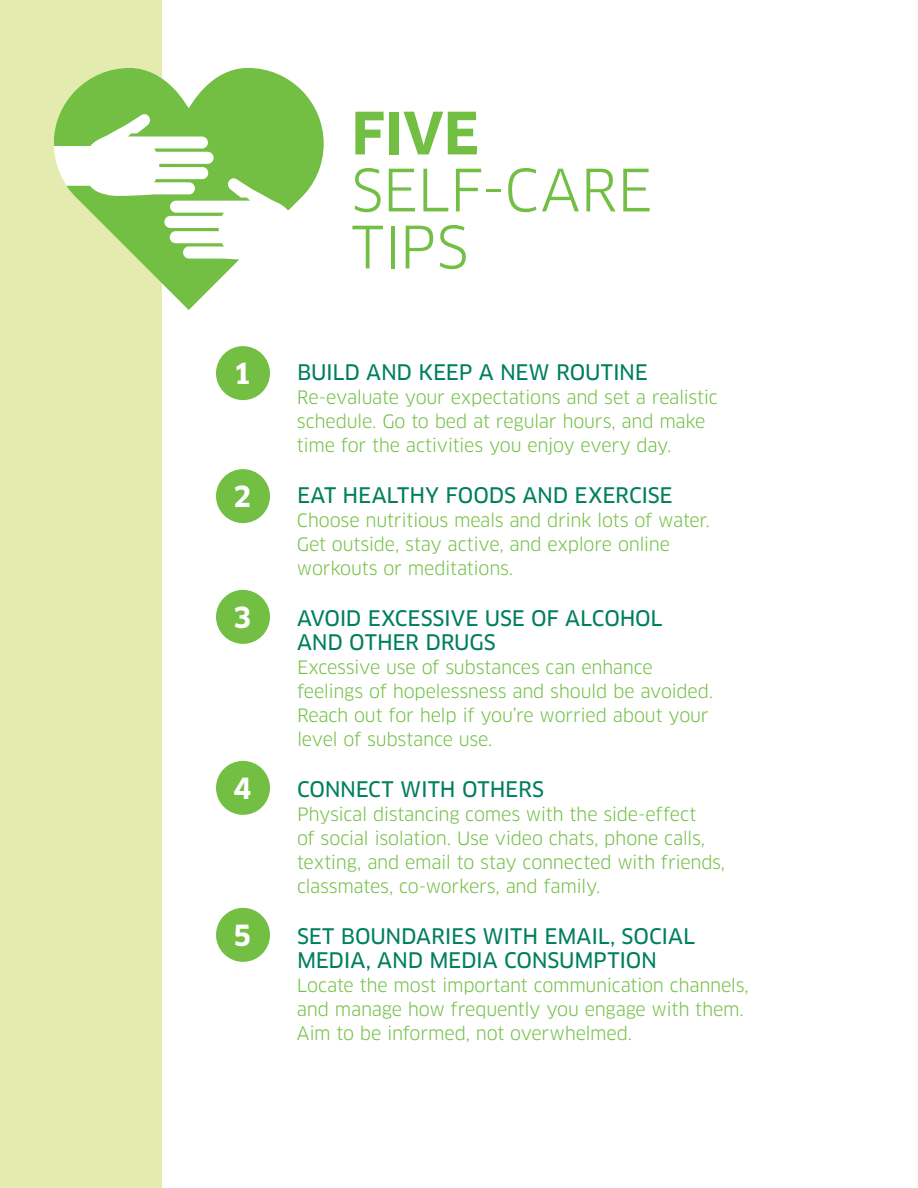
<style>
.page{position:relative;width:918px;height:1188px;background:#fff}
.page>*{position:absolute;margin:0;border:0;box-sizing:border-box;transform-origin:0 0}
.t1{font:57px/57px "Clan OT";letter-spacing:-.005em;color:#72bf44}
.t2{font:700 57px "Clan OT";color:#72bf44}
.t3{font:700 28.5px "Clan OT";color:#fff}
.t4{font:21px/24px "Clan OT News";letter-spacing:-.01em;color:#007f5d}
.t5{font:18px/24px "Clan OT";letter-spacing:-.015em;color:#72bf44}
</style>
<div class="page">
<div style="left:0;top:0;width:162px;height:1188px;background:#e3ecae"></div>
<div style="left:216px;top:346px;width:54px;height:54px;background:#72bf44;border-radius:50%"></div>
<div style="left:216px;top:469px;width:54px;height:54px;background:#72bf44;border-radius:50%"></div>
<div style="left:216px;top:590px;width:54px;height:54px;background:#72bf44;border-radius:50%"></div>
<div style="left:216px;top:761px;width:54px;height:54px;background:#72bf44;border-radius:50%"></div>
<div style="left:216px;top:908px;width:54px;height:54px;background:#72bf44;border-radius:50%"></div>
<svg style="left:54px;top:68px;width:270px;height:242px"></svg>
<h2 class="t3" style="left:233px;top:357px;width:20px">1</h2>
<h2 class="t3" style="left:233px;top:480px;width:20px">2</h2>
<h2 class="t3" style="left:233px;top:601px;width:20px">3</h2>
<h2 class="t3" style="left:233px;top:772px;width:20px">4</h2>
<h2 class="t3" style="left:233px;top:919px;width:20px">5</h2>
<h1 class="t2" style="left:351px;top:100px;width:129px">FIVE</h1>
<h1 class="t1" style="left:351px;top:162px;width:303px">SELF-CARE<br>TIPS</h1>
<p class="t4" style="left:297px;top:360px;width:352px">BUILD AND KEEP A NEW ROUTINE</p>
<p class="t5" style="left:297px;top:385px;width:422px">Re-evaluate your expectations and set a realistic schedule. Go to bed at regular hours, and make time for the activities you enjoy every day.</p>
<p class="t4" style="left:297px;top:483px;width:377px">EAT HEALTHY FOODS AND EXERCISE</p>
<p class="t5" style="left:297px;top:508px;width:414px">Choose nutritious meals and drink lots of water.<br>Get outside, stay active, and explore online workouts or meditations.</p>
<p class="t4" style="left:297px;top:606px;width:367px">AVOID EXCESSIVE USE OF ALCOHOL<br>AND OTHER DRUGS</p>
<p class="t5" style="left:297px;top:655px;width:418px">Excessive use of substances can enhance feelings of hopelessness and should be avoided.<br>Reach out for help if you’re worried about your level of substance use.</p>
<p class="t4" style="left:297px;top:777px;width:249px">CONNECT WITH OTHERS</p>
<p class="t5" style="left:297px;top:802px;width:430px">Physical distancing comes with the side-effect<br>of social isolation. Use video chats, phone calls, texting, and email to stay connected with friends, classmates, co-workers, and family.</p>
<p class="t4" style="left:297px;top:924px;width:400px">SET BOUNDARIES WITH EMAIL, SOCIAL<br>MEDIA, AND MEDIA CONSUMPTION</p>
<p class="t5" style="left:297px;top:973px;width:453px">Locate the most important communication channels, and manage how frequently you engage with them.<br>Aim to be informed, not overwhelmed.</p>
</div>
